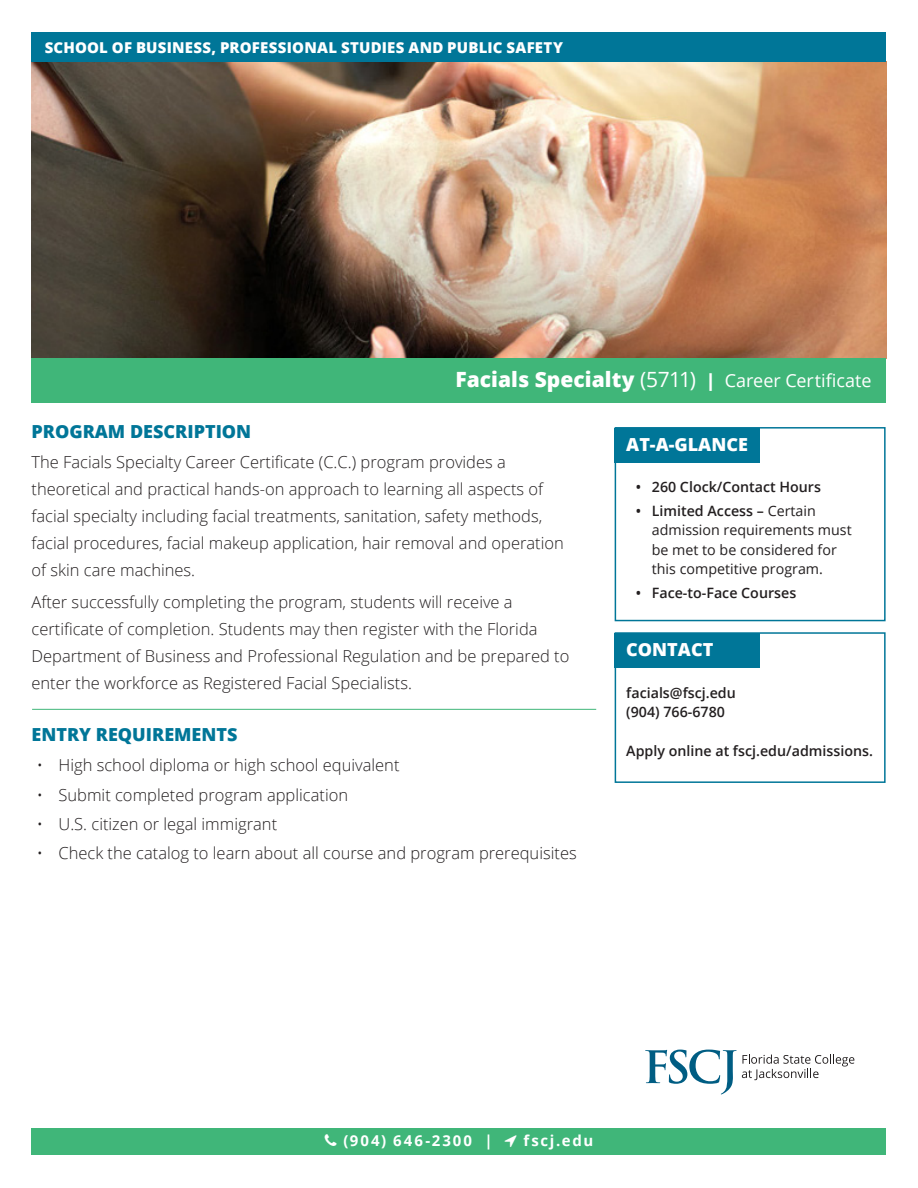
<style>
.page{position:relative;width:918px;height:1188px;background:#fff}
.page>*{position:absolute;margin:0;border:0;box-sizing:border-box;transform-origin:0 0}
.t1{font:18px "Open Sans";color:#fff}
.t2{font:800 18px "Open Sans";color:#007698}
.t3{font:800 18px "Open Sans";color:#fff}
.body_copy{font:300 16.5px/27px "Open Sans";color:#231f20}
.t4{font:800 15px "Open Sans";letter-spacing:.015em;color:#fff}
.t5{font:700 15px "Open Sans";letter-spacing:.13em;color:#fff}
.t6{font:14.25px/19.5px "Open Sans";color:#231f20}
.Contact{font:600 14.25px "Open Sans";color:#231f20}
.At_A_Glance_-_bullet{font:600 14.25px "Open Sans";color:#231f20}
.s1{font-weight:800;font-size:21px}
.s2{font-size:21px}
.s3{font-weight:800}
.s4{font-weight:600}
</style>
<div class="page">
<hr style="left:32px;top:709px;width:564px;height:1px;background:#40b679">
<div style="left:32px;top:1128px;width:854px;height:27px;background:#40b679"></div>
<img style="left:31px;top:62px;width:855px;height:296px">
<div style="left:31px;top:32px;width:855px;height:30px;background:#007698"></div>
<div style="left:31px;top:358px;width:855px;height:45px;background:#40b679"></div>
<svg style="left:645px;top:1050px;width:209px;height:44px"></svg>
<div style="left:615px;top:427px;width:271px;height:194px;border:2px solid #007698"></div>
<div style="left:615px;top:428px;width:145px;height:34px;background:#007698"></div>
<div style="left:615px;top:632px;width:271px;height:151px;border:2px solid #007698"></div>
<div style="left:615px;top:633px;width:145px;height:35px;background:#007698"></div>
<p class="t4" style="left:45px;top:36px;width:520px">SCHOOL OF BUSINESS, PROFESSIONAL STUDIES AND PUBLIC SAFETY</p>
<p class="t1" style="left:456px;top:368px;width:417px"><span class="s1">Facials Specialty</span> <span class="s2">(5711)</span> <span class="s3">|</span> Career Certificate</p>
<p class="t2" style="left:32px;top:418px;width:221px">PROGRAM DESCRIPTION</p>
<p class="body_copy" style="left:32px;top:448px;width:534px">The Facials Specialty Career Certificate (C.C.) program provides a theoretical and practical hands-on approach to learning all aspects of facial specialty including facial treatments, sanitation, safety methods, facial procedures, facial makeup application, hair removal and operation of skin care machines.</p>
<p class="body_copy" style="left:32px;top:588px;width:539px">After successfully completing the program, students will receive a certificate of completion. Students may then register with the Florida Department of Business and Professional Regulation and be prepared to enter the workforce as Registered Facial Specialists.</p>
<p class="t2" style="left:32px;top:721px;width:208px">ENTRY REQUIREMENTS</p>
<p class="body_copy" style="left:37px;top:752px;width:364px">• High school diploma or high school equivalent</p>
<p class="body_copy" style="left:37px;top:781px;width:313px">• Submit completed program application</p>
<p class="body_copy" style="left:37px;top:810px;width:242px">• U.S. citizen or legal immigrant</p>
<p class="body_copy" style="left:37px;top:839px;width:541px">• Check the catalog to learn about all course and program prerequisites</p>
<p class="t3" style="left:626px;top:431px;width:123px">AT-A-GLANCE</p>
<p class="Contact" style="left:636px;top:477px;width:187px">• 260 Clock/Contact Hours</p>
<p class="t6" style="left:652px;top:500px;width:201px;text-indent:-16px"><span class="s4">• Limited Access –</span> Certain admission requirements must be met to be considered for this competitive program.</p>
<p class="Contact" style="left:636px;top:583px;width:162px">• Face-to-Face Courses</p>
<p class="t3" style="left:626px;top:636px;width:89px">CONTACT</p>
<p class="At_A_Glance_-_bullet" style="left:626px;top:683px;width:111px">facials@fscj.edu</p>
<p class="At_A_Glance_-_bullet" style="left:626px;top:702px;width:100px">(904) 766-6780</p>
<p class="Contact" style="left:626px;top:741px;width:248px">Apply online at fscj.edu/admissions.</p>
<p class="t5" style="left:343px;top:1130px;width:151px">(904) 646-2300 |</p>
<p class="t5" style="left:524px;top:1130px;width:71px">fscj.edu</p>
</div>
